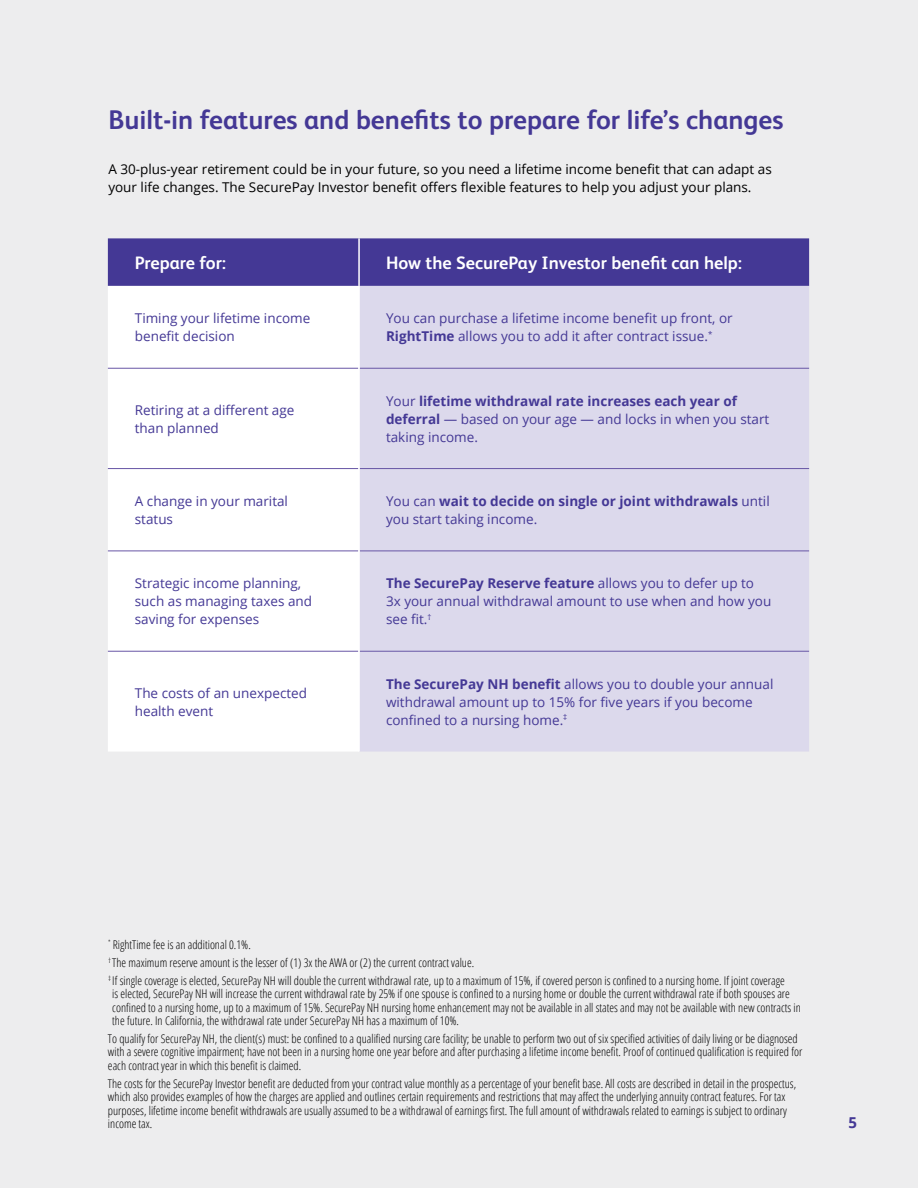
<style>
.page{position:relative;width:918px;height:1188px;background:#ededee}
.page>*{position:absolute;margin:0;border:0;box-sizing:border-box;transform-origin:0 0}
.t1{font:700 27px "FS Albert Pro";color:#443895}
.t2{font:700 18px "FS Albert Pro";color:#fff}
.t3{font:700 15px "Open Sans";color:#443895}
.t4{font:13.5px/18px "Open Sans";color:#443895}
.t5{font:13.5px/18px "Open Sans";color:#000}
.t6{font:700 13.5px/18px "Open Sans";color:#443895}
.t7{font:300 condensed 12px/13.5px "Open Sans";color:#000}
.s1{font-weight:700}
.s2{font-weight:400}
</style>
<div class="page">
<div style="left:108px;top:238px;width:701px;height:48px;background:#443895"></div>
<div style="left:108px;top:286px;width:250px;height:465px;background:#fff"></div>
<div style="left:360px;top:286px;width:449px;height:466px;background:#dcd9ec"></div>
<hr style="left:108px;top:368px;width:250px;height:1px;background:#6756a5">
<hr style="left:360px;top:368px;width:449px;height:1px;background:#6756a5">
<hr style="left:108px;top:468px;width:250px;height:1px;background:#6756a5">
<hr style="left:360px;top:468px;width:449px;height:1px;background:#6756a5">
<hr style="left:108px;top:551px;width:250px;height:1px;background:#6756a5">
<hr style="left:360px;top:551px;width:449px;height:1px;background:#6756a5">
<hr style="left:108px;top:651px;width:250px;height:1px;background:#6756a5">
<hr style="left:360px;top:651px;width:449px;height:1px;background:#6756a5">
<hr style="left:358px;top:238px;width:2px;height:48px;background:#fff">
<hr style="left:358px;top:286px;width:2px;height:82px;background:#fff">
<hr style="left:358px;top:368px;width:2px;height:101px;background:#fff">
<hr style="left:358px;top:469px;width:2px;height:82px;background:#fff">
<hr style="left:358px;top:551px;width:2px;height:100px;background:#fff">
<hr style="left:358px;top:651px;width:2px;height:101px;background:#fff">
<h1 class="t1" style="left:108px;top:101px;width:677px">Built-in features and benefits to prepare for life’s changes</h1>
<p class="t5" style="left:108px;top:160px;width:665px">A 30-plus-year retirement could be in your future, so you need a lifetime income benefit that can adapt as your life changes. The SecurePay Investor benefit offers flexible features to help you adjust your plans.</p>
<h2 class="t2" style="left:135px;top:250px;width:93px">Prepare for:</h2>
<h2 class="t2" style="left:386px;top:250px;width:358px">How the SecurePay Investor benefit can help:</h2>
<p class="t4" style="left:135px;top:309px;width:177px">Timing your lifetime income benefit decision</p>
<p class="t4" style="left:386px;top:309px;width:348px">You can purchase a lifetime income benefit up front, or<br><span class="s1">RightTime</span> allows you to add it after contract issue.<sup>*</sup></p>
<p class="t4" style="left:135px;top:400px;width:161px">Retiring at a different age than planned</p>
<p class="t4" style="left:386px;top:391px;width:385px">Your <span class="s1">lifetime withdrawal rate increases each year of deferral</span> — based on your age — and locks in when you start taking income.</p>
<p class="t4" style="left:135px;top:492px;width:155px">A change in your marital status</p>
<p class="t6" style="left:386px;top:492px;width:385px"><span class="s2">You can</span> wait to decide on single or joint withdrawals <span class="s2">until you start taking income.</span></p>
<p class="t4" style="left:135px;top:574px;width:179px">Strategic income planning, such as managing taxes and saving for expenses</p>
<p class="t4" style="left:386px;top:574px;width:387px"><span class="s1">The SecurePay Reserve feature</span> allows you to defer up to<br>3x your annual withdrawal amount to use when and how you see fit.<sup>†</sup></p>
<p class="t4" style="left:135px;top:683px;width:174px">The costs of an unexpected health event</p>
<p class="t4" style="left:386px;top:674px;width:389px"><span class="s1">The SecurePay NH benefit</span> allows you to double your annual withdrawal amount up to 15% for five years if you become confined to a nursing home.<sup>‡</sup></p>
<p class="t7" style="left:108px;top:935px;width:678px;line-height:17.9px"><sup>*</sup> RightTime fee is an additional 0.1%.<br><sup>†</sup> The maximum reserve amount is the lesser of (1) 3x the AWA or (2) the current contract value.<br><sup>‡</sup> If single coverage is elected, SecurePay NH will double the current withdrawal rate, up to a maximum of 15%, if covered person is confined to a nursing home. If joint coverage</p>
<p class="t7" style="left:112px;top:987px;width:690px">is elected, SecurePay NH will increase the current withdrawal rate by 25% if one spouse is confined to a nursing home or double the current withdrawal rate if both spouses are confined to a nursing home, up to a maximum of 15%. SecurePay NH nursing home enhancement may not be available in all states and may not be available with new contracts in the future. In California, the withdrawal rate under SecurePay NH has a maximum of 10%.</p>
<p class="t7" style="left:108px;top:1031px;width:696px">To qualify for SecurePay NH, the client(s) must: be confined to a qualified nursing care facility; be unable to perform two out of six specified activities of daily living or be diagnosed with a severe cognitive impairment; have not been in a nursing home one year before and after purchasing a lifetime income benefit. Proof of continued qualification is required for each contract year in which this benefit is claimed.</p>
<p class="t7" style="left:108px;top:1076px;width:690px">The costs for the SecurePay Investor benefit are deducted from your contract value monthly as a percentage of your benefit base. All costs are described in detail in the prospectus, which also provides examples of how the charges are applied and outlines certain requirements and restrictions that may affect the underlying annuity contract features. For tax purposes, lifetime income benefit withdrawals are usually assumed to be a withdrawal of earnings first. The full amount of withdrawals related to earnings is subject to ordinary income tax.</p>
<p class="t3" style="left:848px;top:1112px;width:10px">5</p>
</div>
